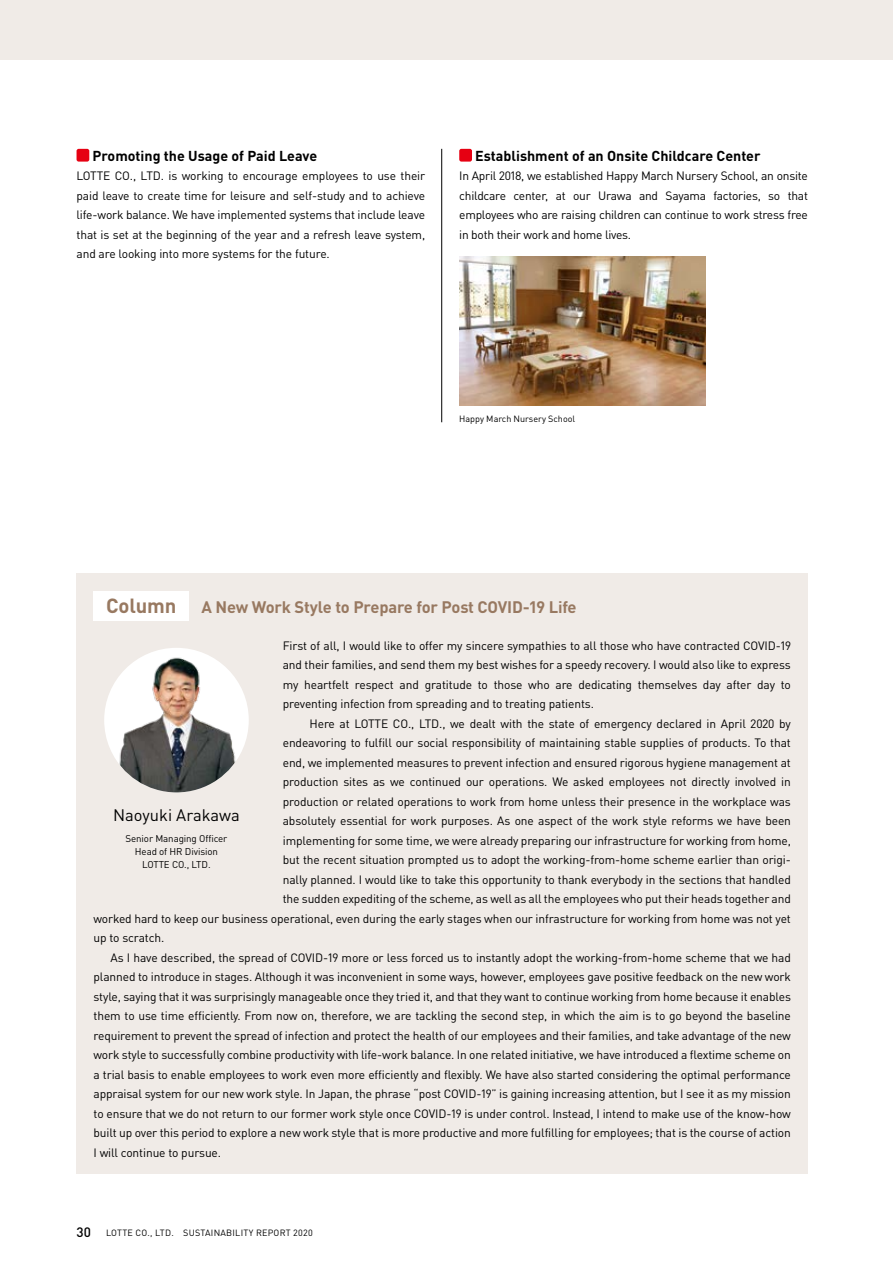
<style>
.page{position:relative;width:893px;height:1263px;background:#fff}
.page>*{position:absolute;margin:0;border:0;box-sizing:border-box;transform-origin:0 0}
.t1{font:700 16.5px "DIN Pro";letter-spacing:-.01em;color:#987961}
.t2{font:16.5px "DIN Pro";color:#000}
.t3{font:700 14.25px "DIN Pro";color:#000}
.t4{font:12px/19.5px "DIN Pro";letter-spacing:-.01em;color:#000;text-align:justify}
.t5{font:9.75px/12.8px "DIN Pro";letter-spacing:-.01em;color:#000;text-align:center}
.t6{font:9px "DIN Pro";letter-spacing:.01em;color:#000}
.s1{font-size:20.25px}
.s2{font-weight:500;font-size:13.5px}
</style>
<div class="page">
<div style="left:0;top:0;width:893px;height:60px;background:#f0ebe7"></div>
<div style="left:77px;top:149px;width:12px;height:13px;background:#e60012;border-radius:2px"></div>
<div style="left:459px;top:149px;width:13px;height:13px;background:#e60012;border-radius:2px"></div>
<img style="left:459px;top:256px;width:247px;height:149px">
<hr style="left:441px;top:149px;width:1px;height:273px;background:#000">
<div style="left:77px;top:574px;width:731px;height:600px;background:#f0ebe7"></div>
<div style="left:94px;top:591px;width:95px;height:29px;background:#fff"></div>
<div style="left:104px;top:648px;width:145px;height:144px;background:#fff;border-radius:50%"></div>
<img style="left:111px;top:648px;width:132px;height:144px">
<p class="t3" style="left:93px;top:143px;width:226px">Promoting the Usage of Paid Leave</p>
<p class="t4" style="left:77px;top:165px;width:350px">LOTTE CO., LTD. is working to encourage employees to use their paid leave to create time for leisure and self-study and to achieve life-work balance. We have implemented systems that include leave that is set at the beginning of the year and a refresh leave system, and are looking into more systems for the future.</p>
<p class="t3" style="left:475px;top:143px;width:287px">Establishment of an Onsite Childcare Center</p>
<p class="t4" style="left:459px;top:165px;width:350px">In April 2018, we established Happy March Nursery School, an onsite childcare center, at our Urawa and Sayama factories, so that employees who are raising children can continue to work stress free in both their work and home lives.</p>
<p class="t6" style="left:459px;top:411px;width:117px">Happy March Nursery School</p>
<h1 class="t1" style="left:106px;top:594px;width:472px"><span class="s1">Column</span> A New Work Style to Prepare for Post COVID-19 Life</h1>
<p class="t4" style="left:283px;top:634px;width:510px">First of all, I would like to offer my sincere sympathies to all those who have contracted COVID-19 and their families, and send them my best wishes for a speedy recovery. I would also like to express my heartfelt respect and gratitude to those who are dedicating themselves day after day to preventing infection from spreading and to treating patients.</p>
<p class="t4" style="left:310px;top:712px;width:483px">Here at LOTTE CO., LTD., we dealt with the state of emergency declared in April 2020 by</p>
<p class="t4" style="left:283px;top:732px;width:510px">endeavoring to fulfill our social responsibility of maintaining stable supplies of products. To that</p>
<p class="t4" style="left:283px;top:751px;width:510px">end, we implemented measures to prevent infection and ensured rigorous hygiene management at</p>
<p class="t4" style="left:283px;top:771px;width:510px">production sites as we continued our operations. We asked employees not directly involved in</p>
<p class="t4" style="left:283px;top:790px;width:510px">production or related operations to work from home unless their presence in the workplace was</p>
<p class="t4" style="left:283px;top:810px;width:510px">absolutely essential for work purposes. As one aspect of the work style reforms we have been</p>
<p class="t4" style="left:283px;top:829px;width:510px">implementing for some time, we were already preparing our infrastructure for working from home,</p>
<p class="t4" style="left:283px;top:849px;width:510px">but the recent situation prompted us to adopt the working-from-home scheme earlier than origi-</p>
<p class="t4" style="left:283px;top:868px;width:510px">nally planned. I would like to take this opportunity to thank everybody in the sections that handled</p>
<p class="t4" style="left:283px;top:888px;width:510px">the sudden expediting of the scheme, as well as all the employees who put their heads together and</p>
<p class="t4" style="left:94px;top:907px;width:699px">worked hard to keep our business operational, even during the early stages when our infrastructure for working from home was not yet</p>
<p class="t4" style="left:94px;top:927px;width:72px">up to scratch.</p>
<p class="t4" style="left:111px;top:946px;width:682px">As I have described, the spread of COVID-19 more or less forced us to instantly adopt the working-from-home scheme that we had</p>
<p class="t4" style="left:94px;top:966px;width:699px">planned to introduce in stages. Although it was inconvenient in some ways, however, employees gave positive feedback on the new work</p>
<p class="t4" style="left:94px;top:985px;width:699px">style, saying that it was surprisingly manageable once they tried it, and that they want to continue working from home because it enables</p>
<p class="t4" style="left:94px;top:1005px;width:699px">them to use time efficiently. From now on, therefore, we are tackling the second step, in which the aim is to go beyond the baseline</p>
<p class="t4" style="left:94px;top:1024px;width:699px">requirement to prevent the spread of infection and protect the health of our employees and their families, and take advantage of the new</p>
<p class="t4" style="left:94px;top:1044px;width:699px">work style to successfully combine productivity with life-work balance. In one related initiative, we have introduced a flextime scheme on</p>
<p class="t4" style="left:94px;top:1063px;width:699px">a trial basis to enable employees to work even more efficiently and flexibly. We have also started considering the optimal performance</p>
<p class="t4" style="left:94px;top:1083px;width:699px">appraisal system for our new work style. In Japan, the phrase “post COVID-19” is gaining increasing attention, but I see it as my mission</p>
<p class="t4" style="left:94px;top:1102px;width:699px">to ensure that we do not return to our former work style once COVID-19 is under control. Instead, I intend to make use of the know-how</p>
<p class="t4" style="left:94px;top:1122px;width:699px">built up over this period to explore a new work style that is more productive and more fulfilling for employees; that is the course of action</p>
<p class="t4" style="left:94px;top:1141px;width:129px">I will continue to pursue.</p>
<h1 class="t2" style="left:113px;top:802px;width:128px">Naoyuki Arakawa</h1>
<p class="t5" style="left:126px;top:831px;width:103px">Senior Managing Officer<br>Head of HR Division<br>LOTTE CO., LTD.</p>
<p class="t6" style="left:77px;top:1226px;width:238px"><span class="s2">30</span> LOTTE CO., LTD. SUSTAINABILITY REPORT 2020</p>
</div>
